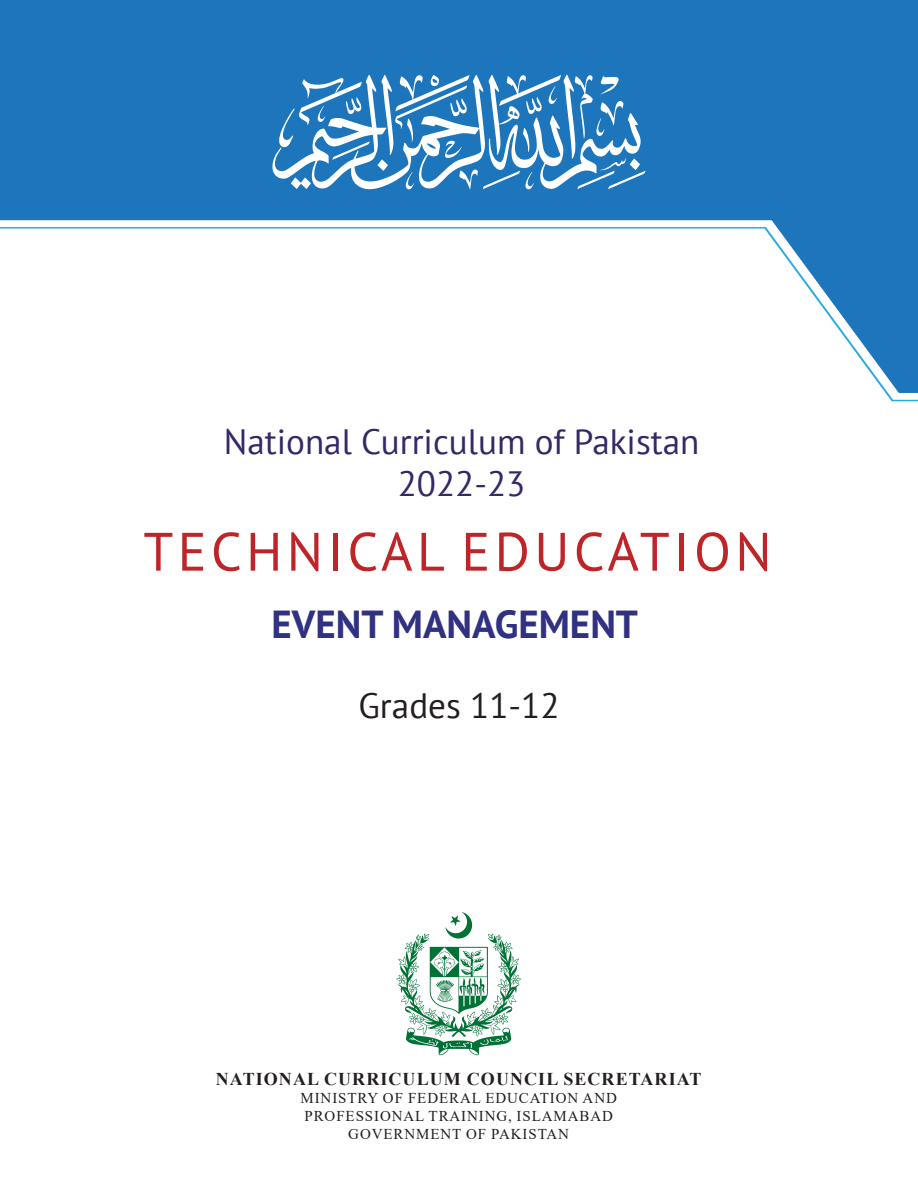
<style>
.page{position:relative;width:918px;height:1188px;background:#fff}
.page>*{position:absolute;margin:0;border:0;box-sizing:border-box;transform-origin:0 0}
.t1{font:54px "PT Sans";letter-spacing:.08em;color:#bf2428}
.t2{font:700 39px "PT Sans";color:#313184}
.t3{font:35.1px/42.2px "PT Sans";color:#362767;text-align:center}
.t4{font:35.1px "PT Sans";color:#231f20}
.t5{font:700 18px "Times New Roman";letter-spacing:.06em;color:#231f20}
.t6{font:15px/18px "Times New Roman";letter-spacing:.06em;color:#231f20;text-align:center}
</style>
<div class="page">
<svg style="left:0;top:0;width:918px;height:393px;fill:#1d75bc"></svg>
<svg style="left:272px;top:74px;width:374px;height:116px"></svg>
<svg style="left:396px;top:912px;width:125px;height:143px"></svg>
<h3 class="t3" style="left:224px;top:419px;width:477px">National Curriculum of Pakistan<br>2022-23</h3>
<h1 class="t1" style="left:143px;top:517px;width:630px">TECHNICAL EDUCATION</h1>
<h2 class="t2" style="left:272px;top:598px;width:368px">EVENT MANAGEMENT</h2>
<h3 class="t4" style="left:358px;top:683px;width:203px">Grades 11-12</h3>
<p class="t5" style="left:216px;top:1066px;width:487px">NATIONAL CURRICULUM COUNCIL SECRETARIAT</p>
<p class="t6" style="left:300px;top:1089px;width:318px">MINISTRY OF FEDERAL EDUCATION AND<br>PROFESSIONAL TRAINING, ISLAMABAD<br>GOVERNMENT OF PAKISTAN</p>
</div>
